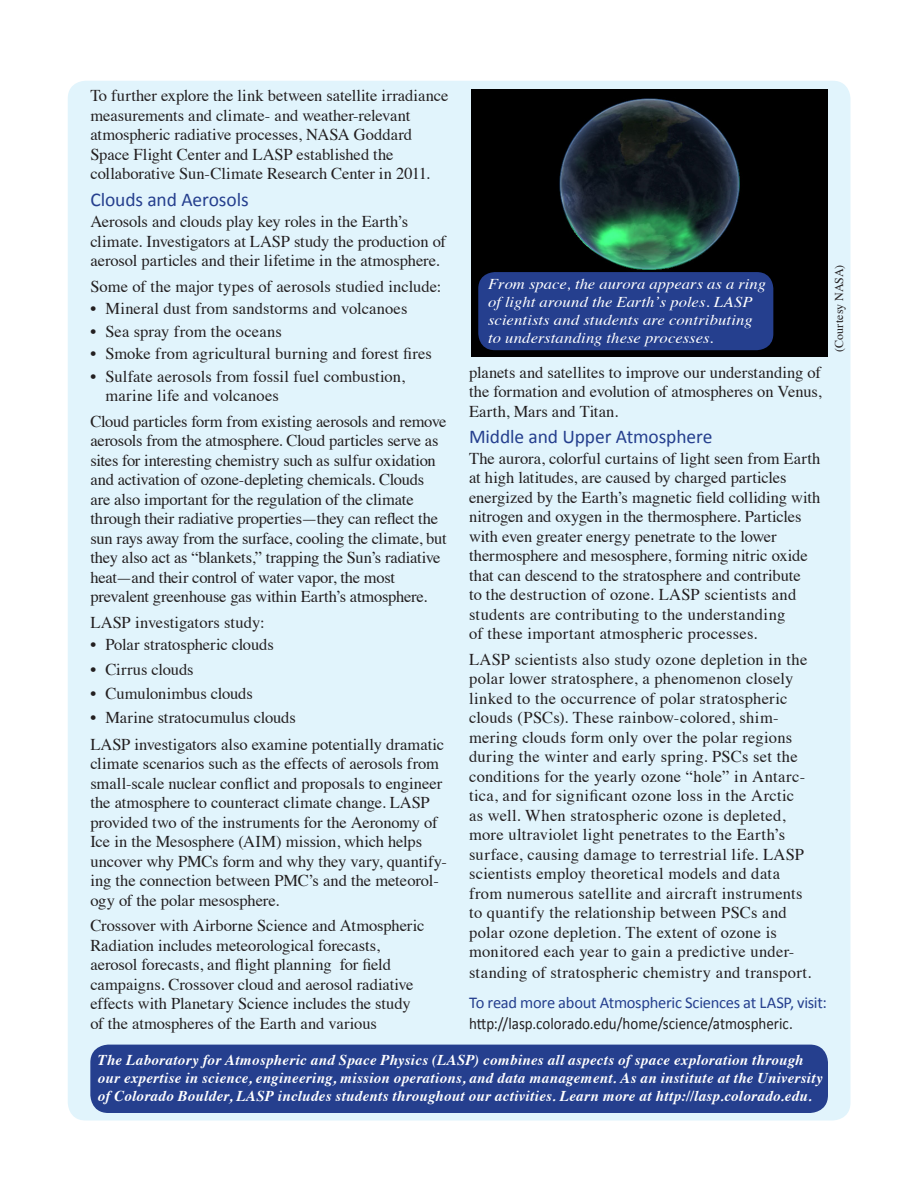
<style>
.page{position:relative;width:918px;height:1188px;background:#fff}
.page>*{position:absolute;margin:0;border:0;box-sizing:border-box;transform-origin:0 0}
.LIST{font:19.5px "Calibri";letter-spacing:-.005em;color:#253f8e}
.LIST-2{font:16.5px/19.5px "Times";color:#231f20}
.LIST-3{font:16.5px "Calibri";color:#231f20;scale:.91 1}
.LIST-4{font:16.5px "Calibri";letter-spacing:-.02em;color:#253f8e}
.LIST-5{font:italic 700 15px/18px "Times";letter-spacing:.02em;color:#fff}
.t1{font:italic 15px/18px "Times";color:#fff;scale:1.11 1}
.LIST-6{font:12px "Times";letter-spacing:.005em;color:#231f20}
</style>
<div class="page">
<div style="left:68px;top:81px;width:782px;height:1040px;background:#e1f4fc;border-radius:18px"></div>
<img style="left:471px;top:89px;width:357px;height:268px">
<div style="left:478px;top:272px;width:295px;height:78px;background:#253f8e;border-radius:17px"></div>
<div style="left:90px;top:1045px;width:738px;height:68px;background:#253f8e;border-radius:18px"></div>
<p class="LIST-2" style="left:90px;top:85px;width:360px">To further explore the link between satellite irradiance measurements and climate- and weather-relevant atmospheric radiative processes, NASA Goddard Space Flight Center and LASP established the collaborative Sun-Climate Research Center in 2011.</p>
<p class="LIST" style="left:90px;top:188px;width:160px">Clouds and Aerosols</p>
<p class="LIST-2" style="left:90px;top:211px;width:357px">Aerosols and clouds play key roles in the Earth’s climate. Investigators at LASP study the production of aerosol particles and their lifetime in the atmosphere.</p>
<p class="LIST-2" style="left:90px;top:275px;width:352px">Some of the major types of aerosols studied include:</p>
<p class="LIST-2" style="left:90px;top:298px;width:319px">• Mineral dust from sandstorms and volcanoes</p>
<p class="LIST-2" style="left:90px;top:320px;width:193px">• Sea spray from the oceans</p>
<p class="LIST-2" style="left:90px;top:343px;width:343px">• Smoke from agricultural burning and forest fires</p>
<p class="LIST-2" style="left:105px;top:365px;width:301px;text-indent:-15px">• Sulfate aerosols from fossil fuel combustion, marine life and volcanoes</p>
<p class="LIST-2" style="left:90px;top:410px;width:358px">Cloud particles form from existing aerosols and remove aerosols from the atmosphere. Cloud particles serve as sites for interesting chemistry such as sulfur oxidation and activation of ozone-depleting chemicals. Clouds are also important for the regulation of the climate through their radiative properties—they can reflect the sun rays away from the surface, cooling the climate, but they also act as “blankets,” trapping the Sun’s radiative heat—and their control of water vapor, the most prevalent greenhouse gas within Earth’s atmosphere.</p>
<p class="LIST-2" style="left:90px;top:611px;width:176px">LASP investigators study:</p>
<p class="LIST-2" style="left:90px;top:634px;width:185px">• Polar stratospheric clouds</p>
<p class="LIST-2" style="left:90px;top:658px;width:105px">• Cirrus clouds</p>
<p class="LIST-2" style="left:90px;top:682px;width:164px">• Cumulonimbus clouds</p>
<p class="LIST-2" style="left:90px;top:706px;width:207px">• Marine stratocumulus clouds</p>
<p class="LIST-2" style="left:90px;top:733px;width:358px">LASP investigators also examine potentially dramatic climate scenarios such as the effects of aerosols from small-scale nuclear conflict and proposals to engineer the atmosphere to counteract climate change. LASP provided two of the instruments for the Aeronomy of Ice in the Mesosphere (AIM) mission, which helps uncover why PMCs form and why they vary, quantify&shy;ing the connection between PMC’s and the meteorol&shy;ogy of the polar mesosphere.</p>
<p class="LIST-2" style="left:90px;top:914px;width:336px">Crossover with Airborne Science and Atmospheric Radiation includes meteorological forecasts, aerosol forecasts, and flight planning for field campaigns. Crossover cloud and aerosol radiative effects with Planetary Science includes the study of the atmospheres of the Earth and various</p>
<p class="t1" style="left:488px;top:274px;width:252px">From space, the aurora appears as a ring of light around the Earth’s poles. LASP scientists and students are contributing to understanding these processes.</p>
<p class="LIST-2" style="left:469px;top:361px;width:354px;text-align:justify">planets and satellites to improve our understanding of the formation and evolution of atmospheres on Venus, Earth, Mars and Titan.</p>
<p class="LIST" style="left:469px;top:424px;width:245px">Middle and Upper Atmosphere</p>
<p class="LIST-2" style="left:469px;top:447px;width:353px">The aurora, colorful curtains of light seen from Earth at high latitudes, are caused by charged particles energized by the Earth’s magnetic field colliding with nitrogen and oxygen in the thermosphere. Particles with even greater energy penetrate to the lower thermosphere and mesosphere, forming nitric oxide that can descend to the stratosphere and contribute<br>to the destruction of ozone. LASP scientists and students are contributing to the understanding<br>of these important atmospheric processes.</p>
<p class="LIST-2" style="left:469px;top:648px;width:344px">LASP scientists also study ozone depletion in the polar lower stratosphere, a phenomenon closely linked to the occurrence of polar stratospheric clouds (PSCs). These rainbow-colored, shim&shy;mering clouds form only over the polar regions during the winter and early spring. PSCs set the conditions for the yearly ozone “hole” in Antarc&shy;tica, and for significant ozone loss in the Arctic as well. When stratospheric ozone is depleted, more ultraviolet light penetrates to the Earth’s surface, causing damage to terrestrial life. LASP scientists employ theoretical models and data from numerous satellite and aircraft instruments to quantify the relationship between PSCs and polar ozone depletion. The extent of ozone is monitored each year to gain a predictive under&shy;standing of stratospheric chemistry and transport.</p>
<p class="LIST-4" style="left:469px;top:992px;width:359px">To read more about Atmospheric Sciences at LASP, visit:</p>
<p class="LIST-3" style="left:469px;top:1013px;width:357px">http://lasp.colorado.edu/home/science/atmospheric.</p>
<p class="LIST-5" style="left:98px;top:1050px;width:727px">The Laboratory for Atmospheric and Space Physics (LASP) combines all aspects of space exploration through our expertise in science, engineering, mission operations, and data management. As an institute at the University of Colorado Boulder, LASP includes students throughout our activities. Learn more at http://lasp.colorado.edu.</p>
<p class="LIST-6" style="left:828px;top:352px;width:88px;rotate:-90deg">(Courtesy NASA)</p>
</div>
